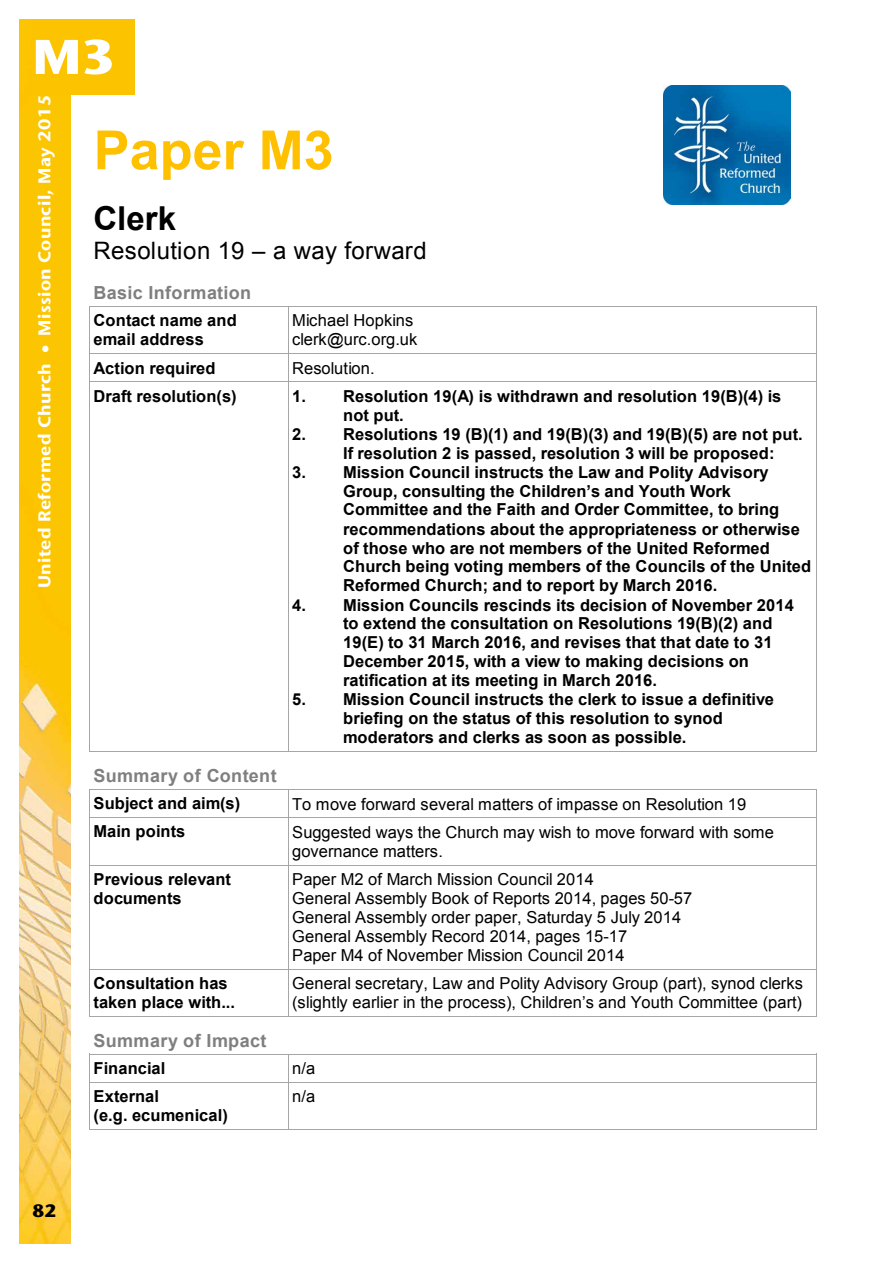
<style>
.page{position:relative;width:893px;height:1263px;background:#fff}
.page>*{position:absolute;margin:0;border:0;box-sizing:border-box;transform-origin:0 0}
.t1{font:700 54px "Arial";color:#ffc000}
.t2{font:800 48.6px "Stone Sans IIITC Std";color:#fff;scale:1.11 1}
.t3{font:700 33px "Arial";color:#000}
.t4{font:24px "Arial";letter-spacing:.015em;color:#000}
.t5{font:700 18px "Arial";letter-spacing:.02em;color:#7f7f7f}
.t6{font:800 18px "Stone Sans IIITC Std";color:#000}
.t7{font:700 17.1px "Stone Sans IIITC Std";letter-spacing:.02em;color:#fff;scale:1.05 1}
.t8{font:700 16.5px/18.9px "Arial";letter-spacing:.005em;color:#000}
.t9{font:16.5px/18.9px "Arial";letter-spacing:.01em;color:#000}
</style>
<div class="page">
<hr style="left:90px;top:306px;width:198px;height:1px;background:#a6a6a6">
<hr style="left:288px;top:306px;width:528px;height:1px;background:#a6a6a6">
<hr style="left:89px;top:311px;width:1px;height:42px;background:#a6a6a6">
<hr style="left:288px;top:311px;width:1px;height:42px;background:#a6a6a6">
<hr style="left:816px;top:311px;width:1px;height:42px;background:#a6a6a6">
<hr style="left:90px;top:353px;width:198px;height:1px;background:#a6a6a6">
<hr style="left:288px;top:353px;width:528px;height:1px;background:#a6a6a6">
<svg style="left:89px;top:353px;width:1px;height:34px"></svg>
<hr style="left:90px;top:382px;width:198px;height:1px;background:#a6a6a6">
<svg style="left:288px;top:354px;width:1px;height:33px"></svg>
<hr style="left:288px;top:382px;width:528px;height:1px;background:#a6a6a6">
<svg style="left:816px;top:353px;width:1px;height:34px"></svg>
<hr style="left:89px;top:387px;width:1px;height:365px;background:#a6a6a6">
<hr style="left:90px;top:751px;width:198px;height:1px;background:#a6a6a6">
<hr style="left:288px;top:387px;width:1px;height:365px;background:#a6a6a6">
<hr style="left:288px;top:751px;width:528px;height:1px;background:#a6a6a6">
<hr style="left:816px;top:387px;width:1px;height:365px;background:#a6a6a6">
<hr style="left:90px;top:789px;width:198px;height:1px;background:#a6a6a6">
<hr style="left:288px;top:789px;width:528px;height:1px;background:#a6a6a6">
<svg style="left:89px;top:789px;width:1px;height:33px"></svg>
<hr style="left:90px;top:817px;width:198px;height:1px;background:#a6a6a6">
<svg style="left:288px;top:790px;width:1px;height:32px"></svg>
<hr style="left:288px;top:817px;width:528px;height:1px;background:#a6a6a6">
<svg style="left:816px;top:789px;width:1px;height:33px"></svg>
<hr style="left:89px;top:822px;width:1px;height:43px;background:#a6a6a6">
<hr style="left:288px;top:822px;width:1px;height:43px;background:#a6a6a6">
<hr style="left:816px;top:822px;width:1px;height:43px;background:#a6a6a6">
<hr style="left:90px;top:865px;width:198px;height:1px;background:#a6a6a6">
<hr style="left:288px;top:865px;width:528px;height:1px;background:#a6a6a6">
<hr style="left:89px;top:870px;width:1px;height:99px;background:#a6a6a6">
<hr style="left:288px;top:870px;width:1px;height:99px;background:#a6a6a6">
<hr style="left:816px;top:870px;width:1px;height:99px;background:#a6a6a6">
<hr style="left:90px;top:969px;width:198px;height:1px;background:#a6a6a6">
<hr style="left:288px;top:969px;width:528px;height:1px;background:#a6a6a6">
<hr style="left:89px;top:974px;width:1px;height:42px;background:#a6a6a6">
<hr style="left:90px;top:1016px;width:198px;height:1px;background:#a6a6a6">
<hr style="left:288px;top:974px;width:1px;height:42px;background:#a6a6a6">
<hr style="left:288px;top:1016px;width:528px;height:1px;background:#a6a6a6">
<hr style="left:816px;top:974px;width:1px;height:42px;background:#a6a6a6">
<hr style="left:90px;top:1054px;width:198px;height:1px;background:#a6a6a6">
<hr style="left:288px;top:1054px;width:528px;height:1px;background:#a6a6a6">
<svg style="left:89px;top:1054px;width:1px;height:33px"></svg>
<hr style="left:90px;top:1082px;width:198px;height:1px;background:#a6a6a6">
<svg style="left:288px;top:1055px;width:1px;height:32px"></svg>
<hr style="left:288px;top:1082px;width:528px;height:1px;background:#a6a6a6">
<svg style="left:816px;top:1054px;width:1px;height:33px"></svg>
<hr style="left:89px;top:1087px;width:1px;height:42px;background:#a6a6a6">
<hr style="left:90px;top:1129px;width:198px;height:1px;background:#a6a6a6">
<hr style="left:288px;top:1087px;width:1px;height:42px;background:#a6a6a6">
<hr style="left:288px;top:1129px;width:528px;height:1px;background:#a6a6a6">
<hr style="left:816px;top:1087px;width:1px;height:42px;background:#a6a6a6">
<img style="left:19px;top:19px;width:51px;height:1225px">
<div style="left:32px;top:19px;width:102px;height:76px;background:#fcc400"></div>
<img style="left:664px;top:85px;width:127px;height:119px">
<h2 class="t2" style="left:32px;top:25px;width:77px">M3</h2>
<p class="t7" style="left:34px;top:588px;width:472px;rotate:-90deg">United Reformed Church • Mission Council, May 2015</p>
<p class="t6" style="left:33px;top:1199px;width:26px">82</p>
<h1 class="t1" style="left:94px;top:114px;width:242px">Paper M3</h1>
<h3 class="t3" style="left:94px;top:196px;width:84px">Clerk</h3>
<h3 class="t4" style="left:94px;top:235px;width:335px">Resolution 19 – a way forward</h3>
<p class="t5" style="left:94px;top:280px;width:159px">Basic Information</p>
<p class="t8" style="left:94px;top:311px;width:145px">Contact name and email address</p>
<p class="t9" style="left:292px;top:311px;width:127px">Michael Hopkins clerk@urc.org.uk</p>
<p class="t8" style="left:94px;top:359px;width:123px">Action required</p>
<p class="t9" style="left:292px;top:359px;width:84px">Resolution.</p>
<p class="t8" style="left:94px;top:387px;width:145px">Draft resolution(s)</p>
<p class="t8" style="left:343px;top:387px;width:440px;text-indent:-51px">1. Resolution 19(A) is withdrawn and resolution 19(B)(4) is not put.</p>
<p class="t8" style="left:343px;top:425px;width:461px;text-indent:-51px">2. Resolutions 19 (B)(1) and 19(B)(3) and 19(B)(5) are not put.<br>If resolution 2 is passed, resolution 3 will be proposed:</p>
<p class="t8" style="left:343px;top:463px;width:469px;text-indent:-51px">3. Mission Council instructs the Law and Polity Advisory Group, consulting the Children’s and Youth Work Committee and the Faith and Order Committee, to bring recommendations about the appropriateness or otherwise of those who are not members of the United Reformed Church being voting members of the Councils of the United Reformed Church; and to report by March 2016.</p>
<p class="t8" style="left:343px;top:596px;width:452px;text-indent:-51px">4. Mission Councils rescinds its decision of November 2014 to extend the consultation on Resolutions 19(B)(2) and 19(E) to 31 March 2016, and revises that that date to 31<br>December 2015, with a view to making decisions on ratification at its meeting in March 2016.</p>
<p class="t8" style="left:343px;top:691px;width:432px;text-indent:-51px">5. Mission Council instructs the clerk to issue a definitive briefing on the status of this resolution to synod moderators and clerks as soon as possible.</p>
<p class="t5" style="left:94px;top:763px;width:185px">Summary of Content</p>
<p class="t8" style="left:94px;top:794px;width:148px">Subject and aim(s)</p>
<p class="t9" style="left:292px;top:794px;width:456px">To move forward several matters of impasse on Resolution 19</p>
<p class="t8" style="left:94px;top:823px;width:93px">Main points</p>
<p class="t9" style="left:292px;top:823px;width:483px">Suggested ways the Church may wish to move forward with some governance matters.</p>
<p class="t8" style="left:94px;top:870px;width:139px">Previous relevant documents</p>
<p class="t9" style="left:292px;top:870px;width:402px">Paper M2 of March Mission Council 2014<br>General Assembly Book of Reports 2014, pages 50-57<br>General Assembly order paper, Saturday 5 July 2014<br>General Assembly Record 2014, pages 15-17<br>Paper M4 of November Mission Council 2014</p>
<p class="t8" style="left:94px;top:974px;width:143px">Consultation has taken place with...</p>
<p class="t9" style="left:292px;top:974px;width:512px">General secretary, Law and Polity Advisory Group (part), synod clerks (slightly earlier in the process), Children’s and Youth Committee (part)</p>
<p class="t5" style="left:94px;top:1028px;width:174px">Summary of Impact</p>
<p class="t8" style="left:94px;top:1059px;width:73px">Financial</p>
<p class="t9" style="left:292px;top:1059px;width:24px">n/a</p>
<p class="t8" style="left:94px;top:1087px;width:136px">External<br>(e.g. ecumenical)</p>
<p class="t9" style="left:292px;top:1087px;width:24px">n/a</p>
</div>
